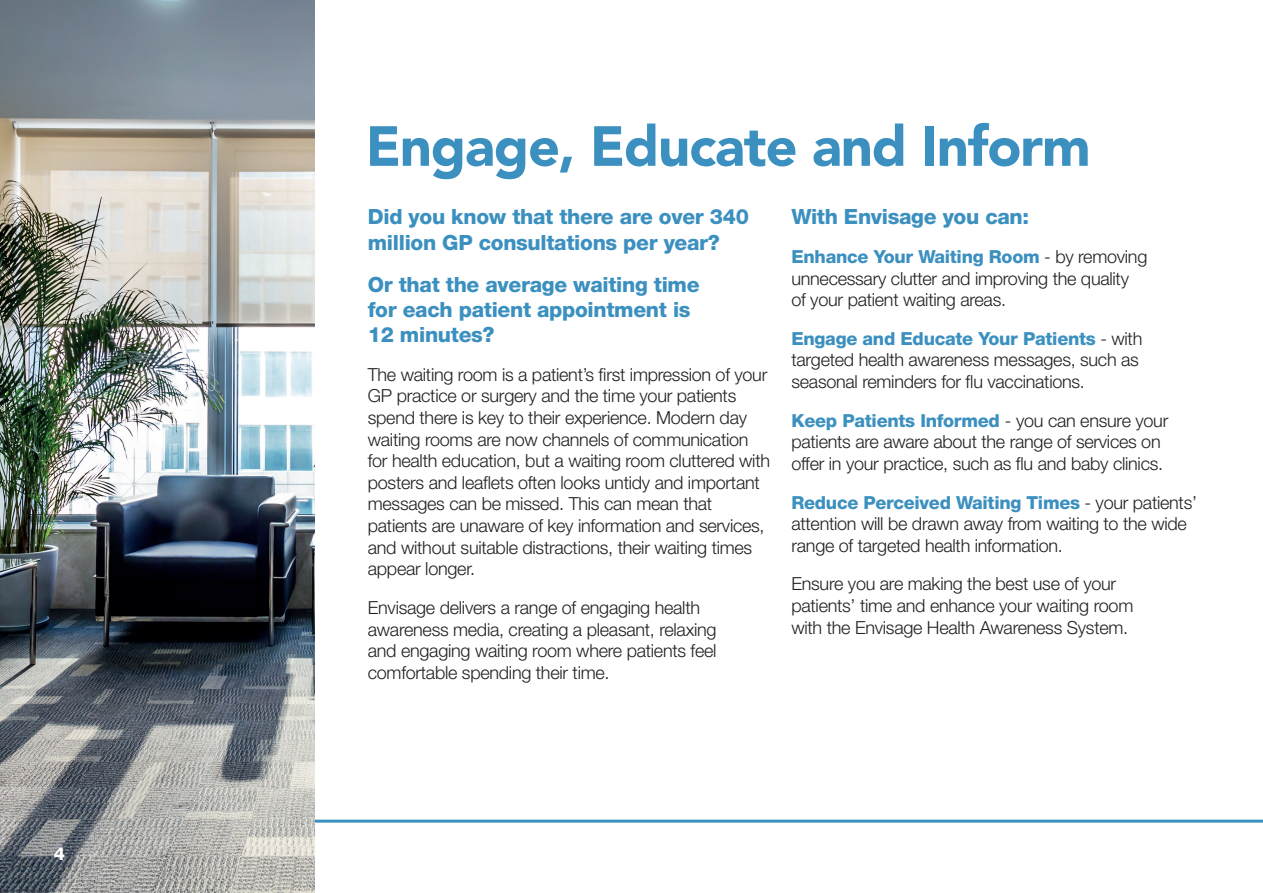
<style>
.page{position:relative;width:1263px;height:893px;background:#fff}
.page>*{position:absolute;margin:0;border:0;box-sizing:border-box;transform-origin:0 0}
.t1{font:900 55.95px "Avenir";letter-spacing:-.02em;color:#3c90c0}
.t2{font:800 21px/25.2px "Helvetica Neue";letter-spacing:-.015em;color:#3b90c0}
.t3{font:300 18px/21.6px "Helvetica Neue";letter-spacing:-.015em;color:#231f20}
.t4{font:800 18px "Helvetica Neue";color:#fff}
.s1{font-weight:800;color:#3b90c0}
</style>
<div class="page">
<hr style="left:70px;top:820px;width:1193px;height:3px;background:#3b90c0">
<img style="left:0;top:0;width:315px;height:893px">
<p class="t4" style="left:54px;top:843px;width:13px">4</p>
<h1 class="t1" style="left:366px;top:112px;width:726px">Engage, Educate and Inform</h1>
<p class="t2" style="left:368px;top:204px;width:383px">Did you know that there are over 340 million GP consultations per year?</p>
<p class="t2" style="left:368px;top:272px;width:333px">Or that the average waiting time for each patient appointment is<br>12 minutes?</p>
<p class="t3" style="left:368px;top:363px;width:404px">The waiting room is a patient’s first impression of your GP practice or surgery and the time your patients spend there is key to their experience. Modern day waiting rooms are now channels of communication for health education, but a waiting room cluttered with posters and leaflets often looks untidy and important messages can be missed. This can mean that patients are unaware of key information and services, and without suitable distractions, their waiting times appear longer.</p>
<p class="t3" style="left:368px;top:596px;width:350px">Envisage delivers a range of engaging health awareness media, creating a pleasant, relaxing and engaging waiting room where patients feel comfortable spending their time.</p>
<p class="t2" style="left:791px;top:204px;width:239px">With Envisage you can:</p>
<p class="t3" style="left:791px;top:245px;width:357px"><span class="s1">Enhance Your Waiting Room</span> - by removing unnecessary clutter and improving the quality of your patient waiting areas.</p>
<p class="t3" style="left:791px;top:327px;width:352px"><span class="s1">Engage and Educate Your Patients</span> - with targeted health awareness messages, such as seasonal reminders for flu vaccinations.</p>
<p class="t3" style="left:791px;top:409px;width:378px"><span class="s1">Keep Patients Informed</span> - you can ensure your patients are aware about the range of services on offer in your practice, such as flu and baby clinics.</p>
<p class="t3" style="left:791px;top:491px;width:407px"><span class="s1">Reduce Perceived Waiting Times</span> - your patients’ attention will be drawn away from waiting to the wide range of targeted health information.</p>
<p class="t3" style="left:791px;top:573px;width:343px">Ensure you are making the best use of your patients’ time and enhance your waiting room with the Envisage Health Awareness System.</p>
</div>
